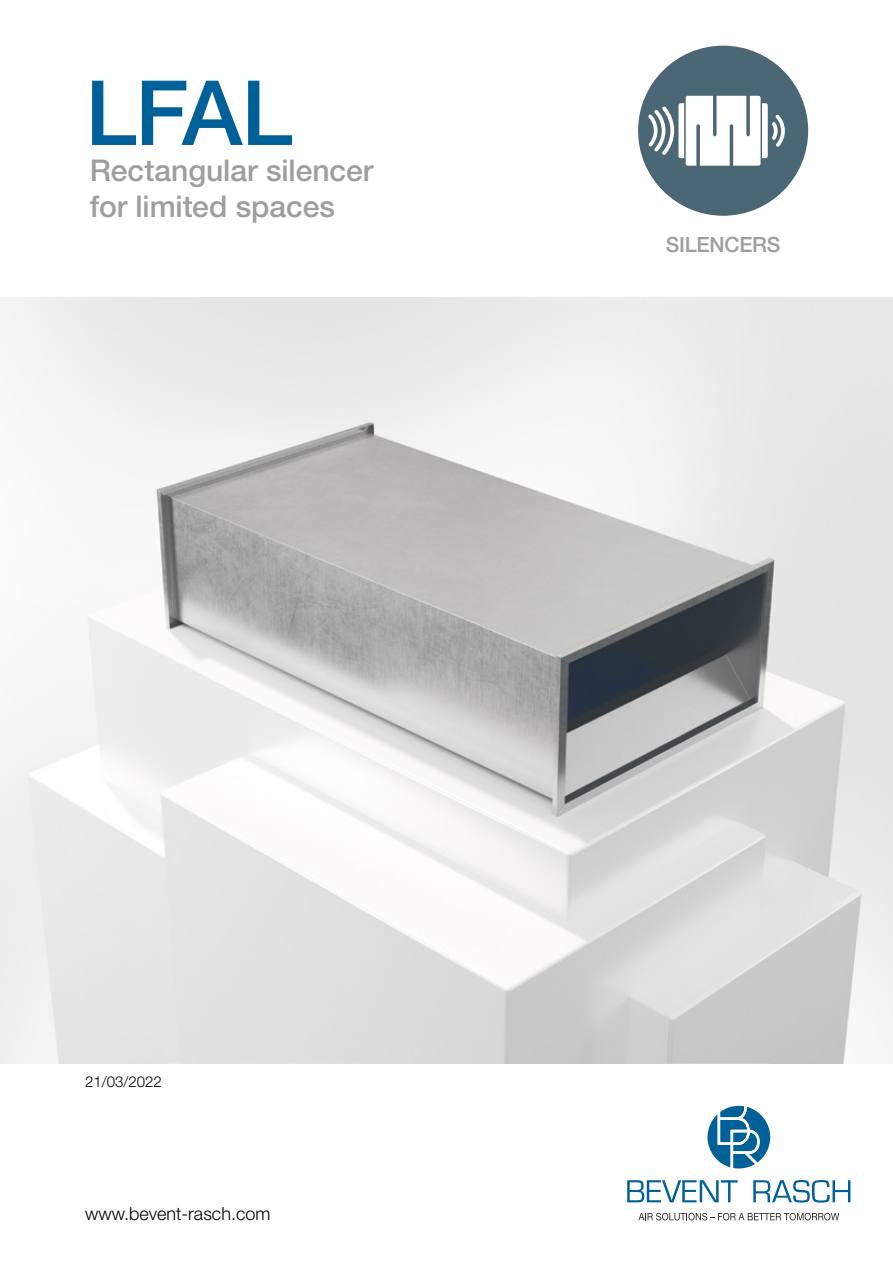
<style>
.page{position:relative;width:893px;height:1263px;background:#fff}
.page>*{position:absolute;margin:0;border:0;box-sizing:border-box;transform-origin:0 0}
.t1{font:500 90px "Helvetica Neue LT Std";color:#006098}
.t2{font:500 30px/36px "Helvetica Neue LT Std";letter-spacing:-.005em;color:#9c9e9f}
.t3{font:500 21px "Helvetica Neue LT Std";letter-spacing:-.01em;color:#9c9e9f}
.t4{font:300 18px "Helvetica Neue LT Std";color:#000}
.t5{font:300 15px "Helvetica Neue LT Std";color:#000}
</style>
<div class="page">
<div style="left:638px;top:46px;width:170px;height:170px;background:#4b6775;border-radius:50%"></div>
<svg style="left:648px;top:96px;width:137px;height:70px"></svg>
<svg style="left:707px;top:1106px;width:63px;height:62px"></svg>
<svg style="left:627px;top:1180px;width:111px;height:22px"></svg>
<svg style="left:753px;top:1180px;width:97px;height:22px"></svg>
<svg style="left:638px;top:1213px;width:201px;height:7px"></svg>
<img style="left:0;top:298px;width:893px;height:765px">
<h1 class="t1" style="left:85px;top:59px;width:209px">LFAL</h1>
<p class="t2" style="left:90px;top:152px;width:285px">Rectangular silencer for limited spaces</p>
<p class="t3" style="left:666px;top:232px;width:116px">SILENCERS</p>
<p class="t5" style="left:85px;top:1072px;width:78px">21/03/2022</p>
<p class="t4" style="left:85px;top:1203px;width:187px">www.bevent-rasch.com</p>
</div>
